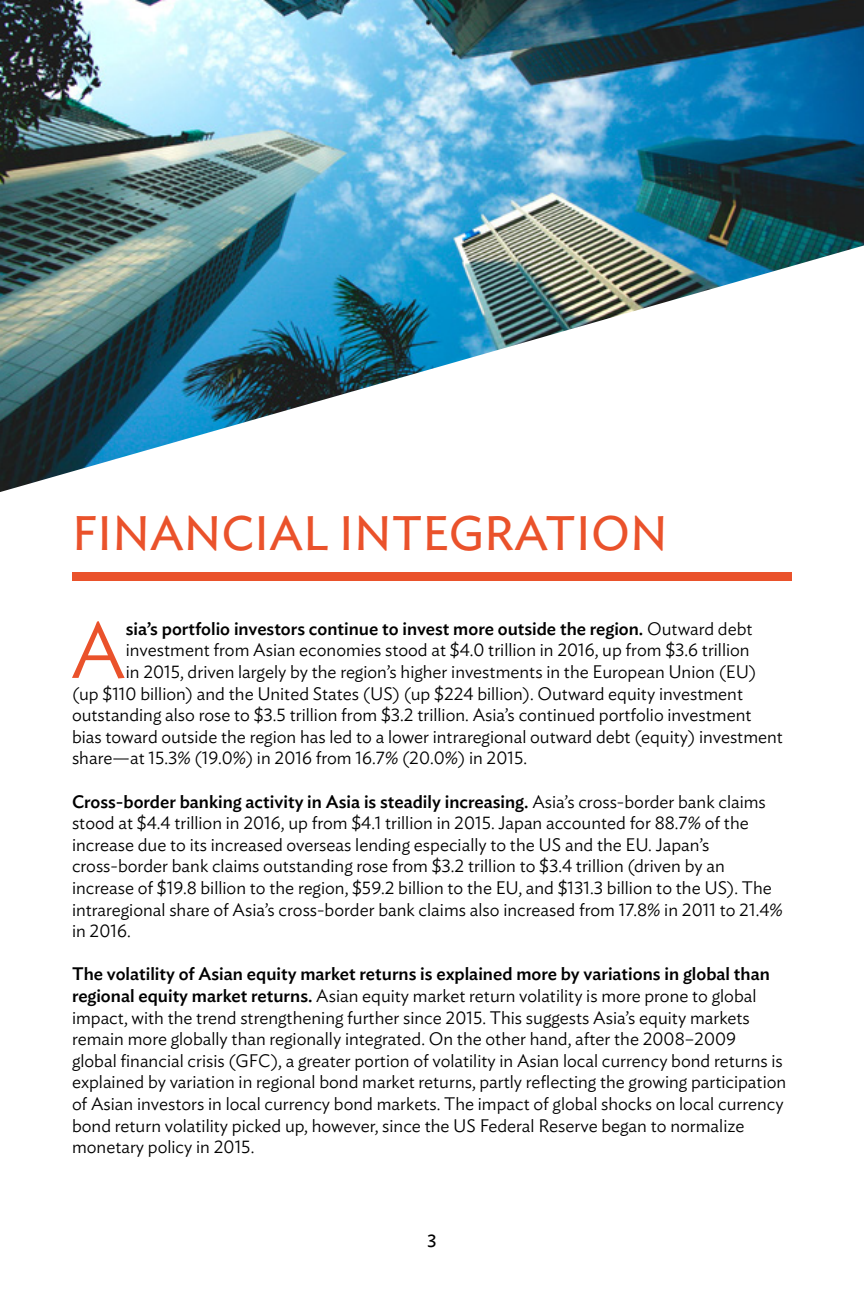
<style>
.page{position:relative;width:864px;height:1296px;background:#fff}
.page>*{position:absolute;margin:0;border:0;box-sizing:border-box;transform-origin:0 0}
.t1{font:300 78.8px "Ideal Sans";color:#ea522b}
.t2{font:48px "Ideal Sans";color:#ea522b}
.t3{font:300 18px/21.6px "Ideal Sans";color:#000}
.t4{font:500 18px "Ideal Sans";color:#000}
.t5{font:18px "Ideal Sans";color:#000}
.s1{font-weight:300}
.s2{font-weight:500}
</style>
<div class="page">
<div style="left:72px;top:572px;width:720px;height:9px;background:#ea522b"></div>
<img style="left:0;top:0;width:864px;height:492px">
<h2 class="t2" style="left:72px;top:497px;width:597px">FINANCIAL INTEGRATION</h2>
<h1 class="t1" style="left:71px;top:590px;width:56px">A</h1>
<p class="t4" style="left:126px;top:615px;width:628px">sia’s portfolio investors continue to invest more outside the region. <span class="s1">Outward debt</span></p>
<p class="t3" style="left:126px;top:638px;width:625px">investment from Asian economies stood at $4.0 trillion in 2016, up from $3.6 trillion</p>
<p class="t3" style="left:126px;top:659px;width:632px">in 2015, driven largely by the region’s higher investments in the European Union (EU)</p>
<p class="t3" style="left:72px;top:681px;width:673px">(up $110 billion) and the United States (US) (up $224 billion). Outward equity investment</p>
<p class="t3" style="left:72px;top:703px;width:681px">outstanding also rose to $3.5 trillion from $3.2 trillion. Asia’s continued portfolio investment</p>
<p class="t3" style="left:72px;top:724px;width:713px">bias toward outside the region has led to a lower intraregional outward debt (equity) investment</p>
<p class="t3" style="left:72px;top:746px;width:457px">share—at 15.3% (19.0%) in 2016 from 16.7% (20.0%) in 2015.</p>
<p class="t3" style="left:72px;top:789px;width:712px"><span class="s2">Cross-border banking activity in Asia is steadily increasing.</span> Asia’s cross-border bank claims stood at $4.4 trillion in 2016, up from $4.1 trillion in 2015. Japan accounted for 88.7% of the increase due to its increased overseas lending especially to the US and the EU. Japan’s cross-border bank claims outstanding rose from $3.2 trillion to $3.4 trillion (driven by an increase of $19.8 billion to the region, $59.2 billion to the EU, and $131.3 billion to the US). The intraregional share of Asia’s cross-border bank claims also increased from 17.8% in 2011 to 21.4% in 2016.</p>
<p class="t3" style="left:72px;top:962px;width:716px"><span class="s2">The volatility of Asian equity market returns is explained more by variations in global than regional equity market returns.</span> Asian equity market return volatility is more prone to global impact, with the trend strengthening further since 2015. This suggests Asia’s equity markets remain more globally than regionally integrated. On the other hand, after the 2008–2009<br>global financial crisis (GFC), a greater portion of volatility in Asian local currency bond returns is explained by variation in regional bond market returns, partly reflecting the growing participation of Asian investors in local currency bond markets. The impact of global shocks on local currency bond return volatility picked up, however, since the US Federal Reserve began to normalize monetary policy in 2015.</p>
<p class="t5" style="left:427px;top:1227px;width:11px">3</p>
</div>
